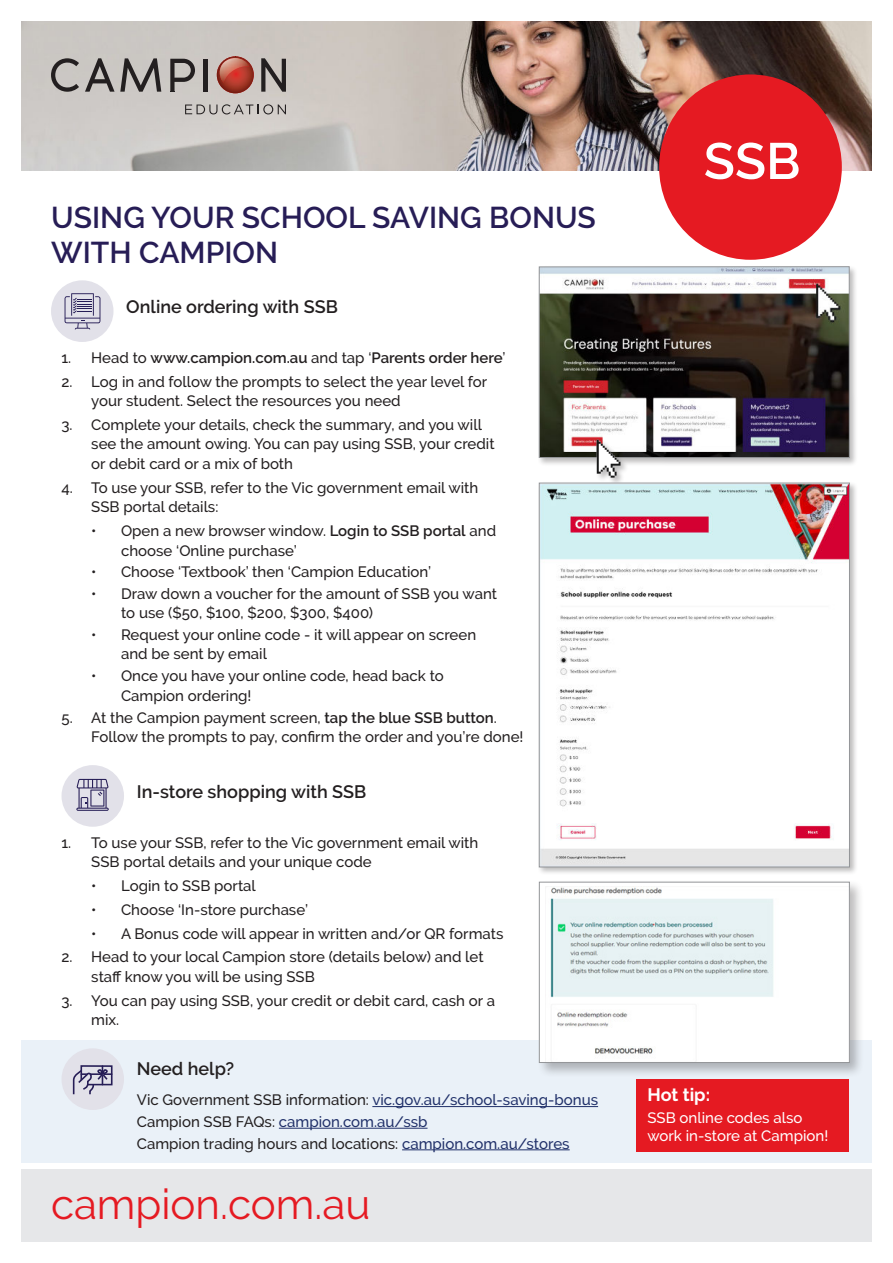
<style>
.page{position:relative;width:893px;height:1263px;background:#fff}
.page>*{position:absolute;margin:0;border:0;box-sizing:border-box;transform-origin:0 0}
.t1{font:600 51px "Raleway";color:#fff}
.t2{font:42px "Raleway";color:#e51a22}
.t3{font:600 30px/34.5px "Raleway";color:#271d56}
.t4{font:600 18px "Raleway";color:#231f20}
.t5{font:700 18px "Raleway";letter-spacing:-.005em;color:#fff}
.t6{font:500 15px/19.5px "Raleway";color:#231f20}
.t7{font:600 15px "Raleway";color:#231f20}
.t8{font:500 15px/18px "Raleway";color:#fff}
.s1{font-weight:500}
.s2{font-weight:600}
.s3{color:#203069}
</style>
<div class="page">
<div style="left:21px;top:1040px;width:851px;height:122px;background:#eaf1f8"></div>
<img style="left:21px;top:21px;width:851px;height:149px">
<div style="left:659px;top:74px;width:183px;height:186px;background:#e51a22;border-radius:50%"></div>
<div style="left:21px;top:1169px;width:851px;height:73px;background:#e6e7e9"></div>
<svg style="left:51px;top:58px;width:28px;height:34px"></svg>
<svg style="left:85px;top:58px;width:76px;height:34px;background:#928f8c"></svg>
<svg style="left:170px;top:59px;width:25px;height:33px"></svg>
<div style="left:203px;top:59px;width:5px;height:33px;background:#231f20"></div>
<svg style="left:261px;top:58px;width:25px;height:34px"></svg>
<img style="left:217px;top:56px;width:37px;height:37px">
<img style="left:218px;top:58px;width:31px;height:25px">
<svg style="left:185px;top:104px;width:101px;height:10px"></svg>
<div style="left:636px;top:1079px;width:212px;height:73px;background:#e51a22"></div>
<div style="left:538px;top:265px;width:320px;height:202px;background:#231f20;opacity:.3"></div>
<img style="left:541px;top:269px;width:306px;height:187px">
<div style="left:539px;top:267px;width:310px;height:191px;border:1px solid #939598"></div>
<div style="left:596px;top:438px;width:33px;height:48px;background:#231f20;opacity:.3"></div>
<svg style="left:597px;top:440px;width:24px;height:38px"></svg>
<div style="left:538px;top:481px;width:320px;height:395px;background:#231f20;opacity:.3"></div>
<img style="left:541px;top:485px;width:307px;height:380px">
<div style="left:539px;top:483px;width:311px;height:384px;border:1px solid #939598"></div>
<div style="left:62px;top:765px;width:62px;height:62px;background:#e2e1e9;border-radius:50%"></div>
<svg style="left:76px;top:779px;width:33px;height:32px"></svg>
<hr style="left:372px;top:1106px;width:226px;height:1px;background:#203069">
<hr style="left:279px;top:1128px;width:148px;height:1px;background:#203069">
<hr style="left:402px;top:1149px;width:168px;height:1px;background:#203069">
<div style="left:62px;top:1049px;width:62px;height:61px;background:#e2e1e9;border-radius:50%"></div>
<svg style="left:72px;top:1065px;width:41px;height:30px"></svg>
<div style="left:537px;top:879px;width:328px;height:199px;background:#231f20;opacity:.3"></div>
<div style="left:539px;top:882px;width:310px;height:180px;background:#fff"></div>
<img style="left:550px;top:887px;width:224px;height:167px">
<div style="left:539px;top:882px;width:311px;height:181px;border:1px solid #939598"></div>
<div style="left:51px;top:281px;width:62px;height:61px;background:#e2e1e9;border-radius:50%"></div>
<svg style="left:65px;top:293px;width:35px;height:36px"></svg>
<h3 class="t3" style="left:51px;top:203px;width:546px">USING YOUR SCHOOL SAVING BONUS<br>WITH CAMPION</h3>
<p class="t4" style="left:126px;top:300px;width:213px">Online ordering with SSB</p>
<p class="t7" style="left:62px;top:352px;width:446px"><span class="s1">1. Head to</span> www.campion.com.au <span class="s1">and tap ‘</span>Parents order here<span class="s1">’</span></p>
<p class="t6" style="left:91px;top:373px;width:397px;text-indent:-30px">2. Log in and follow the prompts to select the year level for your student. Select the resources you need</p>
<p class="t6" style="left:91px;top:416px;width:405px;text-indent:-30px">3. Complete your details, check the summary, and you will see the amount owing. You can pay using SSB, your credit or debit card or a mix of both</p>
<p class="t6" style="left:91px;top:479px;width:389px;text-indent:-30px">4. To use your SSB, refer to the Vic government email with<br>SSB portal details:</p>
<p class="t6" style="left:121px;top:522px;width:377px;text-indent:-30px">• Open a new browser window. <span class="s2">Login to SSB portal</span> and choose ‘Online purchase’</p>
<p class="t6" style="left:91px;top:563px;width:341px">• Choose ‘Textbook’ then ‘Campion Education’</p>
<p class="t6" style="left:121px;top:585px;width:378px;text-indent:-30px">• Draw down a voucher for the amount of SSB you want to use ($50, $100, $200, $300, $400)</p>
<p class="t6" style="left:121px;top:626px;width:357px;text-indent:-30px">• Request your online code - it will appear on screen and be sent by email</p>
<p class="t6" style="left:121px;top:667px;width:324px;text-indent:-30px">• Once you have your online code, head back to<br>Campion ordering!</p>
<p class="t6" style="left:91px;top:709px;width:434px;text-indent:-30px">5. At the Campion payment screen, <span class="s2">tap the blue SSB button</span>.<br>Follow the prompts to pay, confirm the order and you’re done!</p>
<p class="t4" style="left:137px;top:785px;width:231px">In-store shopping with SSB</p>
<p class="t6" style="left:91px;top:833px;width:389px;text-indent:-30px">1. To use your SSB, refer to the Vic government email with<br>SSB portal details and your unique code</p>
<p class="t6" style="left:91px;top:877px;width:166px">• Login to SSB portal</p>
<p class="t6" style="left:91px;top:900px;width:218px">• Choose ‘In-store purchase’</p>
<p class="t6" style="left:91px;top:924px;width:414px">• A Bonus code will appear in written and/or QR formats</p>
<p class="t6" style="left:91px;top:948px;width:394px;text-indent:-30px">2. Head to your local Campion store (details below) and let staff know you will be using SSB</p>
<p class="t6" style="left:91px;top:991px;width:405px;text-indent:-30px">3. You can pay using SSB, your credit or debit card, cash or a mix.</p>
<p class="t4" style="left:137px;top:1062px;width:99px">Need help?</p>
<p class="t6" style="left:137px;top:1090px;width:463px;line-height:21.6px">Vic Government SSB information: <span class="s3">vic.gov.au/school-saving-bonus<br></span>Campion SSB FAQs: <span class="s3">campion.com.au/ssb<br></span>Campion trading hours and locations: <span class="s3">campion.com.au/stores</span></p>
<h2 class="t2" style="left:51px;top:1188px;width:321px">campion.com.au</h2>
<h1 class="t1" style="left:704px;top:142px;width:98px">SSB</h1>
<p class="t5" style="left:647px;top:1088px;width:64px">Hot tip:</p>
<p class="t8" style="left:647px;top:1110px;width:182px">SSB online codes also work in-store at Campion!</p>
</div>
